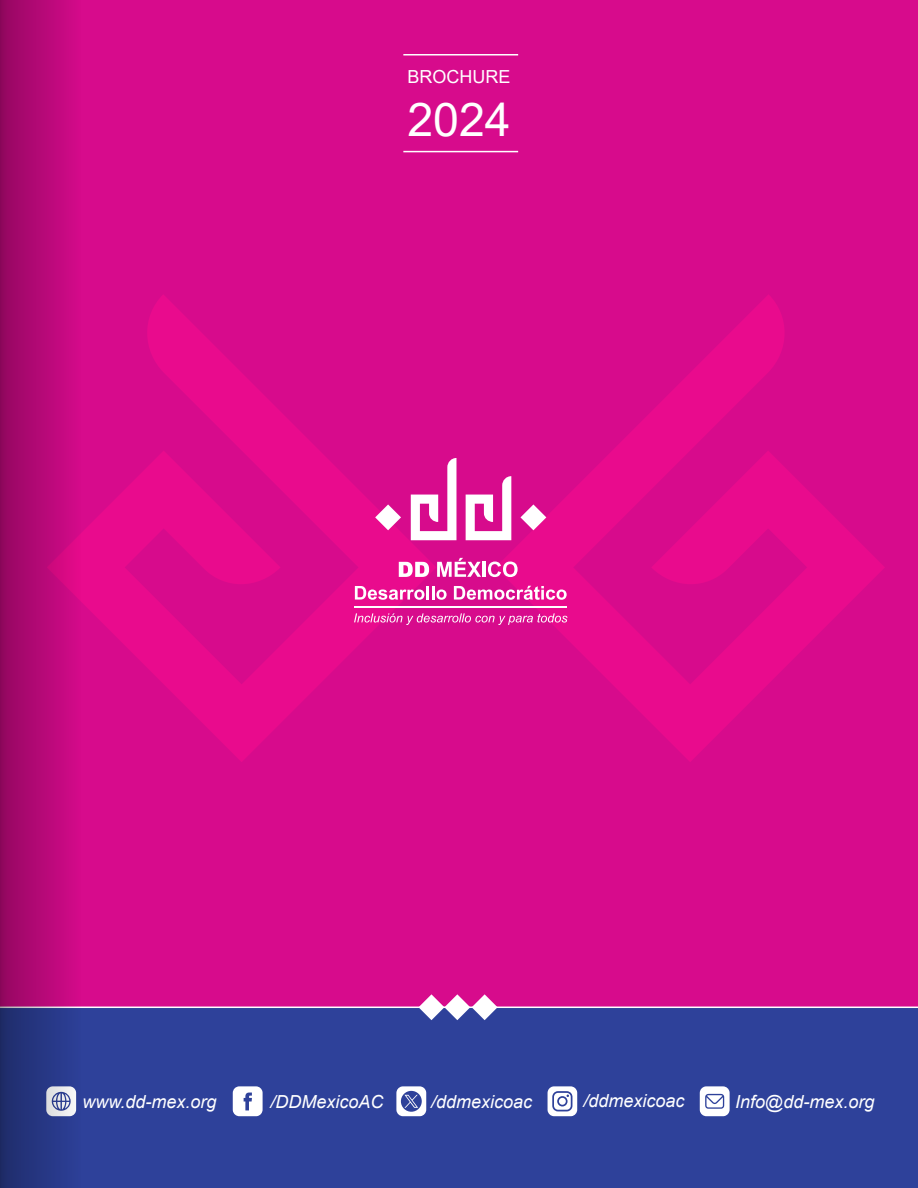
<style>
.page{position:relative;width:918px;height:1188px;background:#d70b8c}
.page>*{position:absolute;margin:0;border:0;box-sizing:border-box;transform-origin:0 0}
.t1{font:46.5px "Arial";color:#fff}
.t2{font:italic 18px "Arial";color:#fff}
.t3{font:18px "Arial";color:#fff}
</style>
<div class="page">
<div style="left:0;top:1007px;width:918px;height:181px;background:#2e419a"></div>
<hr style="left:0;top:1007px;width:918px;height:1px;background:#fff">
<svg style="left:419px;top:994px;width:79px;height:26px"></svg>
<svg style="left:495px;top:295px;width:390px;height:467px"></svg>
<svg style="left:85px;top:295px;width:351px;height:467px"></svg>
<hr style="left:403px;top:54px;width:115px;height:2px;background:#fff">
<hr style="left:403px;top:151px;width:115px;height:1px;background:#fff">
<svg style="left:233px;top:1086px;width:30px;height:30px"></svg>
<svg style="left:700px;top:1086px;width:30px;height:30px"></svg>
<svg style="left:355px;top:586px;width:92px;height:14px"></svg>
<svg style="left:454px;top:586px;width:113px;height:14px"></svg>
<svg style="left:354px;top:613px;width:213px;height:12px"></svg>
<hr style="left:354px;top:606px;width:213px;height:1px;background:#fff">
<svg style="left:411px;top:458px;width:45px;height:82px"></svg>
<svg style="left:466px;top:476px;width:45px;height:64px"></svg>
<svg style="left:375px;top:504px;width:26px;height:26px"></svg>
<svg style="left:520px;top:504px;width:26px;height:26px"></svg>
<svg style="left:399px;top:562px;width:30px;height:15px"></svg>
<svg style="left:437px;top:558px;width:44px;height:19px"></svg>
<hr style="left:483px;top:562px;width:3px;height:15px;background:#fff">
<svg style="left:488px;top:562px;width:30px;height:15px"></svg>
<svg style="left:396px;top:1086px;width:30px;height:30px"></svg>
<svg style="left:548px;top:1086px;width:29px;height:30px"></svg>
<div style="left:559px;top:1098px;width:7px;height:7px;background:#fff;border-radius:50%"></div>
<svg style="left:0;top:0;width:85px;height:1188px"></svg>
<p class="t3" style="left:408px;top:64px;width:104px">BROCHURE</p>
<h1 class="t1" style="left:407px;top:88px;width:105px">2024</h1>
<p class="t2" style="left:83px;top:1090px;width:136px">www.dd-mex.org</p>
<p class="t2" style="left:270px;top:1090px;width:115px">/DDMexicoAC</p>
<p class="t2" style="left:431px;top:1090px;width:103px">/ddmexicoac</p>
<p class="t2" style="left:584px;top:1089px;width:103px">/ddmexicoac</p>
<p class="t2" style="left:735px;top:1090px;width:141px">Info@dd-mex.org</p>
</div>
